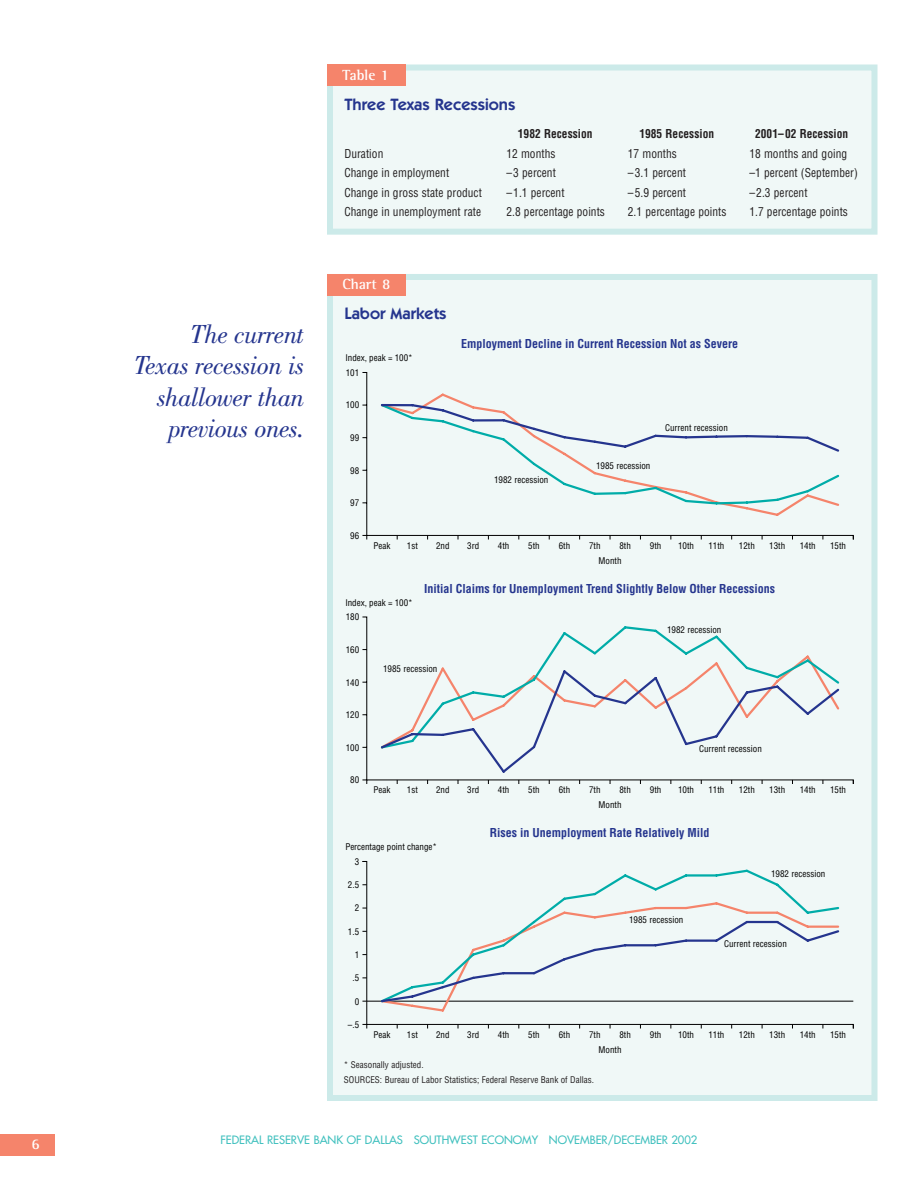
<style>
.page{position:relative;width:918px;height:1188px;background:#fff}
.page>*{position:absolute;margin:0;border:0;box-sizing:border-box;transform-origin:0 0}
.t1{font:italic 27px/31.5px "Bodoni";letter-spacing:-.02em;color:#25358e;text-align:right}
.t2{font:600 16.5px "Itc Kabel";color:#25358e}
.t3{font:700 15px "Rotis Semi Serif";color:#fff}
.t4{font:condensed 12px "Helvetica";letter-spacing:.005em;color:#231f20;scale:.95 1}
.t5{font:700 condensed 12px "Helvetica";color:#25358e}
.t6{font:700 condensed 12px "Helvetica";letter-spacing:.005em;color:#231f20;scale:.95 1}
.t7{font:11.25px "Futura";color:#40c0be}
.t8{font:condensed 9px "Helvetica";color:#000}
.t9{font:condensed 9px/15px "Helvetica";color:#231f20}
</style>
<div class="page">
<div style="left:1px;top:1134px;width:54px;height:21px;background:#f5846b"></div>
<div style="left:330px;top:277px;width:544px;height:821px;background:#f0f8f7"></div>
<div style="left:327px;top:274px;width:551px;height:827px;border:6px solid #cceae9"></div>
<div style="left:327px;top:274px;width:79px;height:21px;background:#f5846b"></div>
<svg style="left:362px;top:372px;width:492px;height:168px"></svg>
<svg style="left:362px;top:616px;width:492px;height:168px"></svg>
<svg style="left:362px;top:861px;width:492px;height:168px"></svg>
<svg style="left:379px;top:1004px;width:461px;height:9px"></svg>
<svg style="left:379px;top:392px;width:462px;height:10px"></svg>
<svg style="left:379px;top:403px;width:462px;height:601px"></svg>
<div style="left:330px;top:68px;width:544px;height:164px;background:#f0f8f7"></div>
<div style="left:327px;top:64px;width:551px;height:171px;border:6px solid #cceae9"></div>
<div style="left:327px;top:65px;width:79px;height:21px;background:#f5846b"></div>
<h3 class="t3" style="left:32px;top:1139px;width:10px">6</h3>
<h3 class="t3" style="left:342px;top:69px;width:48px">Table 1</h3>
<h2 class="t2" style="left:344px;top:98px;width:173px">Three Texas Recessions</h2>
<h3 class="t6" style="left:518px;top:129px;width:80px">1982 Recession</h3>
<h3 class="t6" style="left:639px;top:129px;width:80px">1985 Recession</h3>
<h3 class="t6" style="left:755px;top:129px;width:100px">2001–02 Recession</h3>
<h3 class="t4" style="left:344px;top:149px;width:43px">Duration</h3>
<h3 class="t4" style="left:506px;top:149px;width:53px">12 months</h3>
<h3 class="t4" style="left:628px;top:149px;width:53px">17 months</h3>
<h3 class="t4" style="left:749px;top:149px;width:104px">18 months and going</h3>
<h3 class="t4" style="left:344px;top:168px;width:112px">Change in employment</h3>
<h3 class="t4" style="left:506px;top:168px;width:54px">–3 percent</h3>
<h3 class="t4" style="left:628px;top:168px;width:63px">–3.1 percent</h3>
<h3 class="t4" style="left:749px;top:168px;width:116px">–1 percent (September)</h3>
<h3 class="t4" style="left:344px;top:188px;width:146px">Change in gross state product</h3>
<h3 class="t4" style="left:506px;top:188px;width:63px">–1.1 percent</h3>
<h3 class="t4" style="left:628px;top:188px;width:63px">–5.9 percent</h3>
<h3 class="t4" style="left:749px;top:188px;width:63px">–2.3 percent</h3>
<h3 class="t4" style="left:344px;top:207px;width:146px">Change in unemployment rate</h3>
<h3 class="t4" style="left:506px;top:207px;width:105px">2.8 percentage points</h3>
<h3 class="t4" style="left:628px;top:207px;width:105px">2.1 percentage points</h3>
<h3 class="t4" style="left:749px;top:207px;width:105px">1.7 percentage points</h3>
<h3 class="t3" style="left:342px;top:279px;width:50px">Chart 8</h3>
<h1 class="t1" style="left:134px;top:321px;width:172px">The current<br>Texas recession is shallower than previous ones.</h1>
<h2 class="t2" style="left:344px;top:308px;width:104px">Labor Markets</h2>
<p class="t8" style="left:345px;top:355px;width:69px">Index, peak = 100*</p>
<p class="t8" style="left:346px;top:369px;width:15px">101</p>
<p class="t8" style="left:346px;top:402px;width:15px">100</p>
<p class="t8" style="left:350px;top:434px;width:10px">99</p>
<p class="t8" style="left:350px;top:467px;width:10px">98</p>
<p class="t8" style="left:350px;top:499px;width:10px">97</p>
<p class="t8" style="left:350px;top:532px;width:10px">96</p>
<h3 class="t5" style="left:461px;top:339px;width:278px">Employment Decline in Current Recession Not as Severe</h3>
<p class="t8" style="left:494px;top:476px;width:56px">1982 recession</p>
<p class="t8" style="left:596px;top:462px;width:56px">1985 recession</p>
<p class="t8" style="left:665px;top:425px;width:64px">Current recession</p>
<p class="t8" style="left:373px;top:542px;width:18px">Peak</p>
<p class="t8" style="left:407px;top:542px;width:12px">1st</p>
<p class="t8" style="left:436px;top:542px;width:15px">2nd</p>
<p class="t8" style="left:467px;top:542px;width:13px">3rd</p>
<p class="t8" style="left:498px;top:542px;width:13px">4th</p>
<p class="t8" style="left:528px;top:542px;width:13px">5th</p>
<p class="t8" style="left:559px;top:542px;width:13px">6th</p>
<p class="t8" style="left:589px;top:542px;width:13px">7th</p>
<p class="t8" style="left:620px;top:542px;width:13px">8th</p>
<p class="t8" style="left:650px;top:542px;width:13px">9th</p>
<p class="t8" style="left:678px;top:542px;width:17px">10th</p>
<p class="t8" style="left:708px;top:542px;width:17px">11th</p>
<p class="t8" style="left:739px;top:542px;width:17px">12th</p>
<p class="t8" style="left:769px;top:542px;width:17px">13th</p>
<p class="t8" style="left:800px;top:542px;width:17px">14th</p>
<p class="t8" style="left:830px;top:542px;width:17px">15th</p>
<p class="t8" style="left:599px;top:557px;width:24px">Month</p>
<p class="t8" style="left:345px;top:599px;width:69px">Index, peak = 100*</p>
<p class="t8" style="left:346px;top:614px;width:15px">180</p>
<p class="t8" style="left:346px;top:646px;width:15px">160</p>
<h3 class="t5" style="left:424px;top:584px;width:352px">Initial Claims for Unemployment Trend Slightly Below Other Recessions</h3>
<p class="t8" style="left:667px;top:626px;width:56px">1982 recession</p>
<p class="t8" style="left:346px;top:679px;width:15px">140</p>
<p class="t8" style="left:346px;top:711px;width:15px">120</p>
<p class="t8" style="left:346px;top:744px;width:15px">100</p>
<p class="t8" style="left:350px;top:777px;width:10px">80</p>
<p class="t8" style="left:383px;top:666px;width:56px">1985 recession</p>
<p class="t8" style="left:699px;top:745px;width:64px">Current recession</p>
<p class="t8" style="left:373px;top:787px;width:18px">Peak</p>
<p class="t8" style="left:407px;top:787px;width:12px">1st</p>
<p class="t8" style="left:436px;top:787px;width:15px">2nd</p>
<p class="t8" style="left:467px;top:787px;width:13px">3rd</p>
<p class="t8" style="left:498px;top:787px;width:13px">4th</p>
<p class="t8" style="left:528px;top:787px;width:13px">5th</p>
<p class="t8" style="left:559px;top:787px;width:13px">6th</p>
<p class="t8" style="left:589px;top:787px;width:13px">7th</p>
<p class="t8" style="left:620px;top:787px;width:13px">8th</p>
<p class="t8" style="left:650px;top:787px;width:13px">9th</p>
<p class="t8" style="left:678px;top:787px;width:17px">10th</p>
<p class="t8" style="left:708px;top:787px;width:17px">11th</p>
<p class="t8" style="left:739px;top:787px;width:17px">12th</p>
<p class="t8" style="left:769px;top:787px;width:17px">13th</p>
<p class="t8" style="left:800px;top:787px;width:17px">14th</p>
<p class="t8" style="left:830px;top:787px;width:17px">15th</p>
<p class="t8" style="left:599px;top:801px;width:24px">Month</p>
<h3 class="t5" style="left:490px;top:828px;width:221px">Rises in Unemployment Rate Relatively Mild</h3>
<p class="t8" style="left:345px;top:844px;width:93px">Percentage point change*</p>
<p class="t8" style="left:355px;top:858px;width:6px">3</p>
<p class="t8" style="left:348px;top:881px;width:13px">2.5</p>
<p class="t8" style="left:355px;top:905px;width:6px">2</p>
<p class="t8" style="left:348px;top:928px;width:13px">1.5</p>
<p class="t8" style="left:355px;top:951px;width:6px">1</p>
<p class="t8" style="left:352px;top:974px;width:8px">.5</p>
<p class="t8" style="left:355px;top:998px;width:6px">0</p>
<p class="t8" style="left:348px;top:1021px;width:13px">–.5</p>
<p class="t8" style="left:629px;top:916px;width:56px">1985 recession</p>
<p class="t8" style="left:771px;top:870px;width:56px">1982 recession</p>
<p class="t8" style="left:724px;top:941px;width:64px">Current recession</p>
<p class="t8" style="left:373px;top:1031px;width:18px">Peak</p>
<p class="t8" style="left:407px;top:1031px;width:12px">1st</p>
<p class="t8" style="left:436px;top:1031px;width:15px">2nd</p>
<p class="t8" style="left:467px;top:1031px;width:13px">3rd</p>
<p class="t8" style="left:498px;top:1031px;width:13px">4th</p>
<p class="t8" style="left:528px;top:1031px;width:13px">5th</p>
<p class="t8" style="left:559px;top:1031px;width:13px">6th</p>
<p class="t8" style="left:589px;top:1031px;width:13px">7th</p>
<p class="t8" style="left:620px;top:1031px;width:13px">8th</p>
<p class="t8" style="left:650px;top:1031px;width:13px">9th</p>
<p class="t8" style="left:678px;top:1031px;width:17px">10th</p>
<p class="t8" style="left:708px;top:1031px;width:17px">11th</p>
<p class="t8" style="left:739px;top:1031px;width:17px">12th</p>
<p class="t8" style="left:769px;top:1031px;width:17px">13th</p>
<p class="t8" style="left:800px;top:1031px;width:17px">14th</p>
<p class="t8" style="left:830px;top:1031px;width:17px">15th</p>
<p class="t8" style="left:599px;top:1046px;width:24px">Month</p>
<p class="t9" style="left:344px;top:1058px;width:252px">* Seasonally adjusted.<br>SOURCES: Bureau of Labor Statistics; Federal Reserve Bank of Dallas.</p>
<p class="t7" style="left:221px;top:1134px;width:478px">FEDERAL RESERVE BANK OF DALLAS SOUTHWEST ECONOMY NOVEMBER/DECEMBER 2002</p>
</div>
